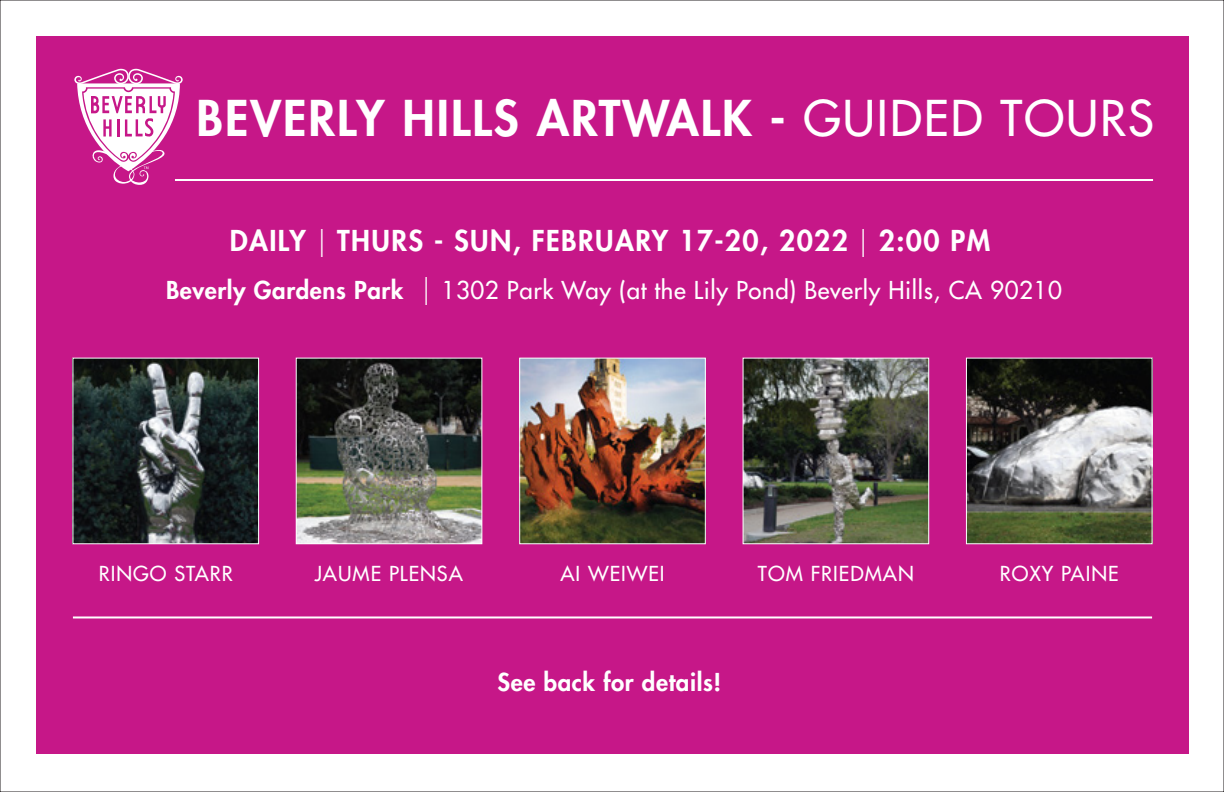
<style>
.page{position:relative;width:1224px;height:792px;background:#fff}
.page>*{position:absolute;margin:0;border:0;box-sizing:border-box;transform-origin:0 0}
.t1{font:800 48px "Futura Std";letter-spacing:.04em;color:#fff}
.t2{font:800 28px "Futura Std";letter-spacing:.05em;color:#fff}
.t3{font:500 24px "Futura Std";letter-spacing:.025em;color:#fff}
.t4{font:800 24px "Futura Std";letter-spacing:.025em;color:#fff}
.t5{font:500 20.2px "Futura Std";letter-spacing:.05em;color:#fff}
.s1{font-weight:500}
.s2{font-weight:300}
.s3{font-weight:800}
.s4{font-weight:300;font-size:28px}
</style>
<div class="page">
<div style="left:36px;top:36px;width:1153px;height:718px;background:#c61788"></div>
<svg style="left:74px;top:68px;width:109px;height:117px"></svg>
<hr style="left:73px;top:616px;width:1079px;height:2px;background:#fff">
<hr style="left:175px;top:179px;width:978px;height:2px;background:#fff">
<img style="left:521px;top:360px;width:183px;height:182px">
<div style="left:519px;top:358px;width:187px;height:186px;border:1px solid #fff"></div>
<img style="left:74px;top:360px;width:183px;height:182px">
<div style="left:72px;top:358px;width:187px;height:186px;border:1px solid #fff"></div>
<img style="left:298px;top:360px;width:182px;height:182px">
<div style="left:296px;top:358px;width:186px;height:186px;border:1px solid #fff"></div>
<img style="left:745px;top:360px;width:182px;height:182px">
<div style="left:743px;top:358px;width:186px;height:186px;border:1px solid #fff"></div>
<img style="left:968px;top:360px;width:183px;height:182px">
<div style="left:966px;top:358px;width:187px;height:186px;border:1px solid #fff"></div>
<h1 class="t1" style="left:197px;top:88px;width:959px">BEVERLY HILLS ARTWALK - <span class="s1">GUIDED TOURS</span></h1>
<p class="t2" style="left:230px;top:223px;width:762px">DAILY <span class="s2">|</span> THURS - SUN, FEBRUARY 17-20, 2022 <span class="s2">|</span> 2:00 PM</p>
<p class="t3" style="left:166px;top:276px;width:897px"><span class="s3">Beverly Gardens Park</span> <span class="s4">|</span> 1302 Park Way (at the Lily Pond) Beverly Hills, CA 90210</p>
<p class="t5" style="left:99px;top:561px;width:135px">RINGO STARR</p>
<p class="t5" style="left:315px;top:561px;width:150px">JAUME PLENSA</p>
<p class="t5" style="left:560px;top:561px;width:106px">AI WEIWEI</p>
<p class="t5" style="left:758px;top:561px;width:157px">TOM FRIEDMAN</p>
<p class="t5" style="left:1000px;top:561px;width:120px">ROXY PAINE</p>
<p class="t4" style="left:498px;top:667px;width:225px">See back for details!</p>
</div>
